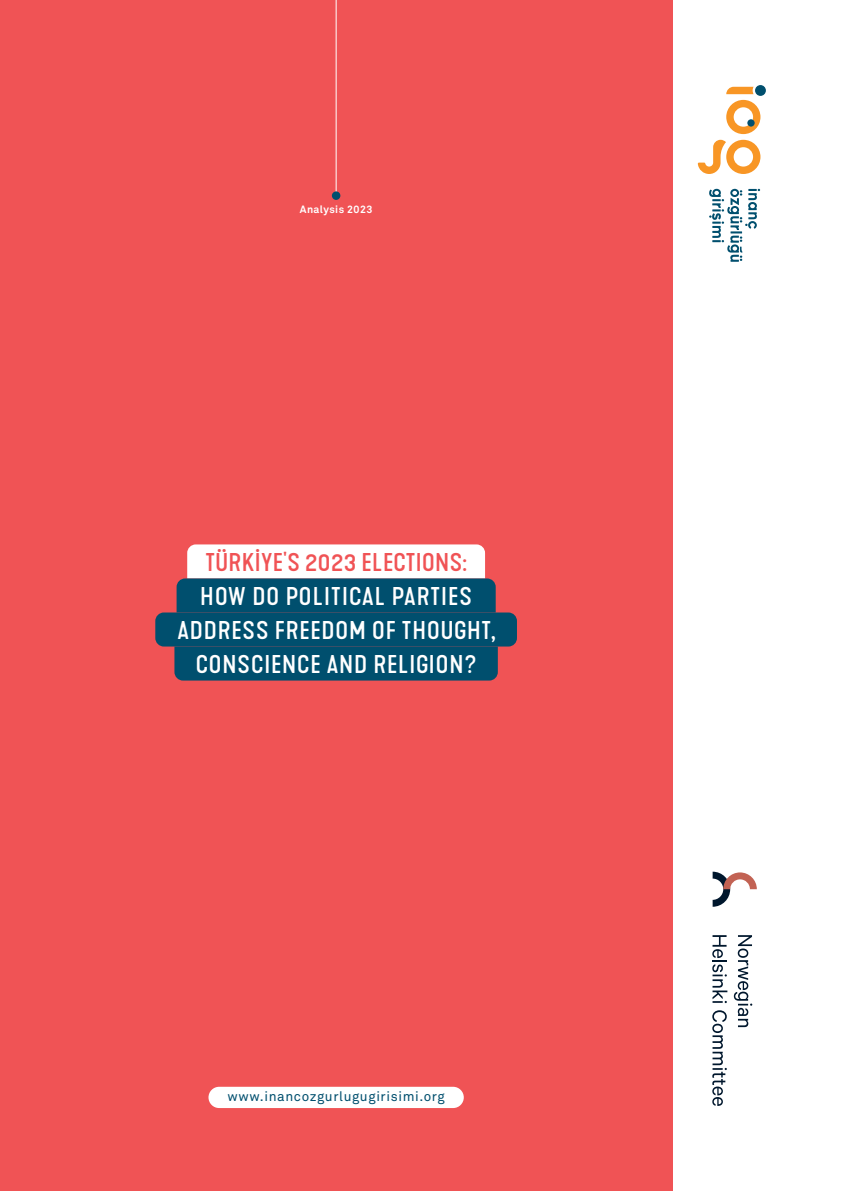
<style>
.page{position:relative;width:851px;height:1191px;background:#fff}
.page>*{position:absolute;margin:0;border:0;box-sizing:border-box;transform-origin:0 0}
.t1{font:500 expanded 24px/34px "Kapra Neue";letter-spacing:.04em;color:#fff;text-align:center}
.t2{font:500 expanded 24px "Kapra Neue";letter-spacing:.02em;color:#f05355}
.t3{font:13.5px "Akkurat Pro";letter-spacing:.045em;color:#004f6e}
.t4{font:700 10.5px "Akkurat Pro";letter-spacing:.04em;color:#fff}
</style>
<div class="page">
<div style="left:0;top:0;width:672px;height:1191px;background:#f05355"></div>
<svg style="left:176px;top:544px;width:319px;height:68px;background:#81a0af"></svg>
<div style="left:155px;top:612px;width:362px;height:34px;background:#004f6e;border-radius:9px"></div>
<div style="left:174px;top:646px;width:323px;height:34px;background:#004f6e"></div>
<div style="left:208px;top:1086px;width:255px;height:22px;background:#fff;border-radius:11px"></div>
<svg style="left:697px;top:140px;width:63px;height:34px"></svg>
<div style="left:755px;top:85px;width:10px;height:11px;background:#004f6e;border-radius:50%"></div>
<svg style="left:726px;top:87px;width:27px;height:7px"></svg>
<svg style="left:726px;top:100px;width:34px;height:34px"></svg>
<div style="left:747px;top:119px;width:7px;height:8px;background:#004f6e;border-radius:50%"></div>
<svg style="left:709px;top:189px;width:51px;height:73px"></svg>
<svg style="left:712px;top:871px;width:44px;height:35px"></svg>
<svg style="left:733px;top:935px;width:19px;height:92px"></svg>
<svg style="left:712px;top:935px;width:15px;height:68px"></svg>
<svg style="left:712px;top:1010px;width:14px;height:96px"></svg>
<hr style="left:336px;top:0;width:1px;height:196px;background:#fff">
<div style="left:332px;top:191px;width:8px;height:9px;background:#004f6e;border-radius:50%"></div>
<p class="t4" style="left:300px;top:202px;width:74px">Analysis 2023</p>
<p class="t2" style="left:205px;top:547px;width:263px">TÜRKİYE'S 2023 ELECTIONS:</p>
<p class="t1" style="left:177px;top:579px;width:319px">HOW DO POLITICAL PARTIES<br>ADDRESS FREEDOM OF THOUGHT,<br>CONSCIENCE AND RELIGION?</p>
<p class="t3" style="left:227px;top:1088px;width:219px">www.inancozgurlugugirisimi.org</p>
</div>
